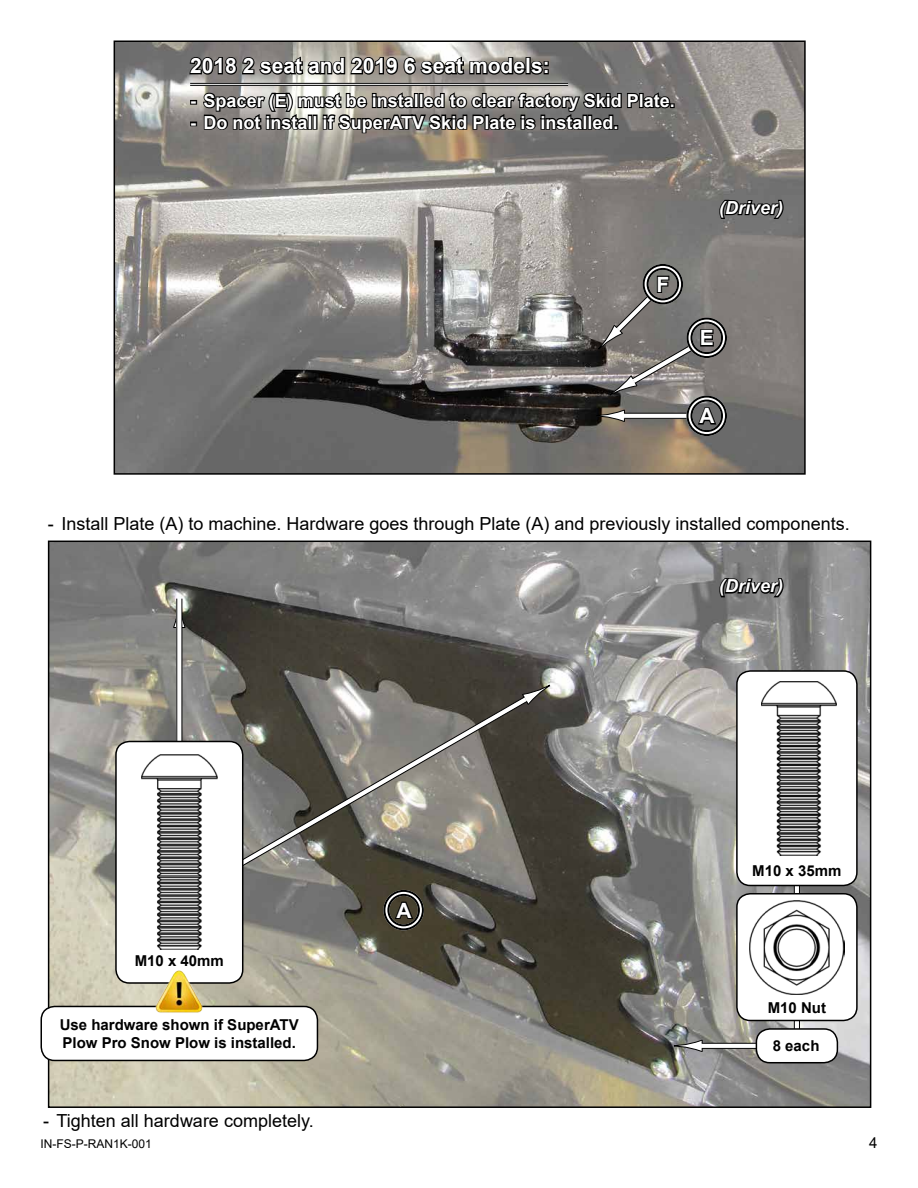
<style>
.page{position:relative;width:918px;height:1188px;background:#fff}
.page>*{position:absolute;margin:0;border:0;box-sizing:border-box;transform-origin:0 0}
.t1{font:700 21px "Arial";color:#fff}
.t2{font:18px "Arial";color:#000}
.t3{font:700 18px "Arial";color:#fff}
.t4{font:italic 700 18px "Arial";color:#fff}
.t5{font:700 15px/18px "Arial";color:#000}
.t6{font:15px "Arial";color:#000}
.t7{font:12px "Arial";color:#000}
</style>
<div class="page">
<img style="left:51px;top:544px;width:817px;height:561px">
<div style="left:794px;top:869px;width:5px;height:181px;background:#fff"></div>
<div style="left:794px;top:869px;width:6px;height:181px;border:1px solid #000"></div>
<div style="left:702px;top:1043px;width:122px;height:5px;background:#fff"></div>
<div style="left:701px;top:1043px;width:124px;height:6px;border:1px solid #000"></div>
<svg style="left:674px;top:1039px;width:29px;height:13px"></svg>
<div style="left:737px;top:894px;width:120px;height:126px;background:#fff;border-radius:14px"></div>
<div style="left:736px;top:893px;width:122px;height:128px;border:2px solid #000;border-radius:14px"></div>
<img style="left:750px;top:901px;width:94px;height:94px">
<div style="left:756px;top:1029px;width:81px;height:34px;background:#fff;border-radius:14px"></div>
<div style="left:756px;top:1028px;width:82px;height:35px;border:2px solid #000;border-radius:14px"></div>
<svg style="left:183px;top:696px;width:345px;height:203px;background:#76736b"></svg>
<svg style="left:521px;top:682px;width:29px;height:24px"></svg>
<svg style="left:393px;top:900px;width:22px;height:20px"></svg>
<div style="left:383px;top:890px;width:41px;height:40px;border:6px solid #fff;border-radius:50%"></div>
<div style="left:383px;top:890px;width:41px;height:40px;border:2px solid #000101;border-radius:50%"></div>
<div style="left:387px;top:894px;width:33px;height:32px;border:2px solid #000101;border-radius:50%"></div>
<div style="left:737px;top:671px;width:120px;height:214px;background:#fff;border-radius:14px"></div>
<div style="left:736px;top:670px;width:122px;height:216px;border:2px solid #000;border-radius:14px"></div>
<img style="left:761px;top:682px;width:76px;height:173px">
<img style="left:117px;top:43px;width:686px;height:429px">
<div style="left:114px;top:40px;width:692px;height:435px;border:2px solid #000"></div>
<svg style="left:718px;top:198px;width:67px;height:22px"></svg>
<svg style="left:718px;top:577px;width:67px;height:21px"></svg>
<div style="left:624px;top:413px;width:65px;height:5px;background:#fff"></div>
<div style="left:624px;top:413px;width:65px;height:6px;border:1px solid #000"></div>
<svg style="left:596px;top:409px;width:29px;height:13px"></svg>
<div style="left:687px;top:318px;width:40px;height:40px;border:6px solid #fff;border-radius:50%"></div>
<div style="left:687px;top:318px;width:40px;height:40px;border:2px solid #000101;border-radius:50%"></div>
<div style="left:691px;top:322px;width:32px;height:32px;border:2px solid #000101;border-radius:50%"></div>
<svg style="left:598px;top:275px;width:117px;height:123px;background:#7d7a77"></svg>
<div style="left:643px;top:264px;width:40px;height:40px;border:6px solid #fff;border-radius:50%"></div>
<div style="left:643px;top:264px;width:40px;height:40px;border:2px solid #000101;border-radius:50%"></div>
<div style="left:647px;top:268px;width:32px;height:32px;border:2px solid #000101;border-radius:50%"></div>
<svg style="left:696px;top:405px;width:22px;height:21px"></svg>
<div style="left:687px;top:396px;width:40px;height:40px;border:6px solid #fff;border-radius:50%"></div>
<div style="left:687px;top:396px;width:40px;height:40px;border:2px solid #000101;border-radius:50%"></div>
<div style="left:691px;top:400px;width:32px;height:32px;border:2px solid #000101;border-radius:50%"></div>
<svg style="left:188px;top:43px;width:361px;height:33px;background:#73706c"></svg>
<hr style="left:190px;top:83px;width:378px;height:3px;background:#fff">
<hr style="left:190px;top:83px;width:378px;height:1px;background:#000">
<hr style="left:190px;top:85px;width:378px;height:1px;background:#000">
<svg style="left:190px;top:88px;width:485px;height:46px;background:#5b5956"></svg>
<svg style="left:173px;top:600px;width:13px;height:28px"></svg>
<div style="left:177px;top:599px;width:5px;height:388px;background:#fff"></div>
<div style="left:116px;top:741px;width:127px;height:242px;background:#fff;border-radius:14px"></div>
<div style="left:115px;top:741px;width:128px;height:243px;border:2px solid #000;border-radius:14px"></div>
<img style="left:141px;top:754px;width:76px;height:195px">
<div style="left:41px;top:1006px;width:276px;height:54px;background:#fff;border-radius:14px"></div>
<div style="left:40px;top:1006px;width:278px;height:55px;border:2px solid #000;border-radius:14px"></div>
<img style="left:147px;top:970px;width:65px;height:43px">
<p class="t1" style="left:190px;top:51px;width:361px">2018 2 seat and 2019 6 seat models:</p>
<p class="t3" style="left:190px;top:88px;width:486px">- Spacer (E) must be installed to clear factory Skid Plate.</p>
<p class="t3" style="left:190px;top:110px;width:430px">- Do not install if SuperATV Skid Plate is installed.</p>
<p class="t1" style="left:656px;top:270px;width:14px">F</p>
<p class="t4" style="left:719px;top:196px;width:66px">(Driver)</p>
<p class="t1" style="left:700px;top:323px;width:16px">E</p>
<p class="t1" style="left:700px;top:401px;width:17px">A</p>
<p class="t2" style="left:48px;top:511px;width:803px">- Install Plate (A) to machine. Hardware goes through Plate (A) and previously installed components.</p>
<p class="t4" style="left:719px;top:574px;width:66px">(Driver)</p>
<p class="t5" style="left:135px;top:952px;width:91px">M10 x 40mm</p>
<p class="t5" style="left:60px;top:1016px;width:240px">Use hardware shown if SuperATV<br>Plow Pro Snow Plow is installed.</p>
<p class="t2" style="left:43px;top:1108px;width:272px">- Tighten all hardware completely.</p>
<p class="t1" style="left:396px;top:896px;width:17px">A</p>
<p class="t5" style="left:752px;top:862px;width:91px">M10 x 35mm</p>
<p class="t5" style="left:768px;top:999px;width:60px">M10 Nut</p>
<p class="t5" style="left:773px;top:1037px;width:48px">8 each</p>
<p class="t7" style="left:40px;top:1135px;width:113px">IN-FS-P-RAN1K-001</p>
<p class="t6" style="left:869px;top:1132px;width:10px">4</p>
</div>
